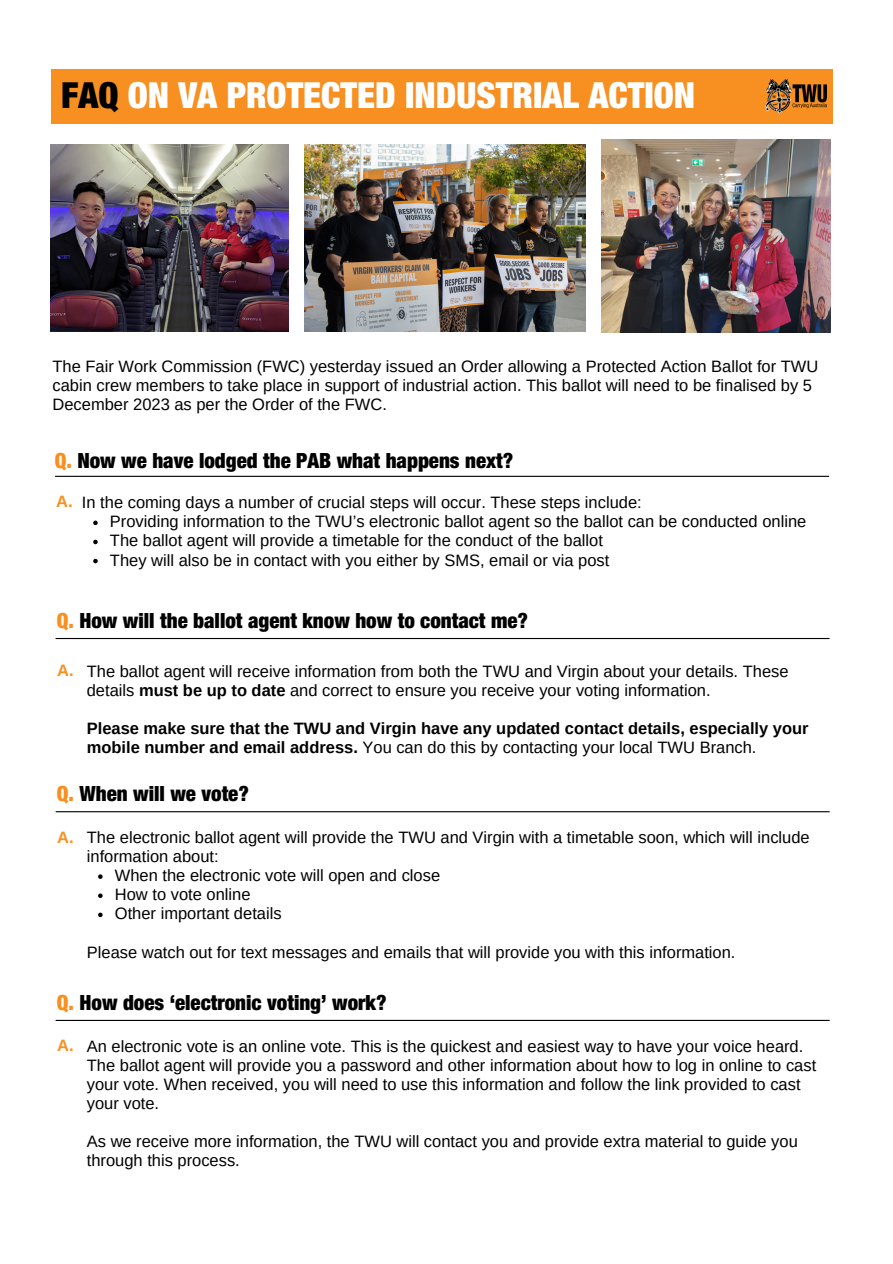
<style>
.page{position:relative;width:893px;height:1264px;background:#fff}
.page>*{position:absolute;margin:0;border:0;box-sizing:border-box;transform-origin:0 0}
.t1{font:900 condensed 36px "Helvetica Neue LT Std";color:#fff}
.t2{font:900 condensed 21px "Helvetica Neue LT Std";color:#000}
.t3{font:16.5px/19px "Arimo";color:#000}
.t4{font:700 16.5px/19px "Arimo";color:#000}
.t5{font:700 16.5px "Arimo";color:#f79020}
.s1{color:#000}
.s2{color:#f79020}
.s3{font-weight:700}
.s4{font-weight:400}
</style>
<div class="page">
<div style="left:51px;top:69px;width:781px;height:54px;background:#f79020"></div>
<img style="left:765px;top:79px;width:61px;height:34px">
<hr style="left:55px;top:476px;width:773px;height:1px;background:#000">
<hr style="left:56px;top:638px;width:773px;height:1px;background:#000">
<hr style="left:56px;top:811px;width:773px;height:1px;background:#000">
<hr style="left:56px;top:1019px;width:773px;height:1px;background:#000">
<img style="left:304px;top:145px;width:281px;height:186px">
<img style="left:51px;top:145px;width:237px;height:186px">
<img style="left:601px;top:140px;width:229px;height:192px">
<svg style="left:93px;top:520px;width:5px;height:5px"></svg>
<svg style="left:93px;top:539px;width:5px;height:5px"></svg>
<svg style="left:93px;top:559px;width:5px;height:4px"></svg>
<svg style="left:98px;top:874px;width:5px;height:4px"></svg>
<svg style="left:98px;top:893px;width:5px;height:5px"></svg>
<svg style="left:98px;top:912px;width:5px;height:5px"></svg>
<p class="t1" style="left:61px;top:82px;width:635px"><span class="s1">FAQ</span> ON VA PROTECTED INDUSTRIAL ACTION</p>
<p class="t3" style="left:53px;top:356px;width:767px">The Fair Work Commission (FWC) yesterday issued an Order allowing a Protected Action Ballot for TWU cabin crew members to take place in support of industrial action. This ballot will need to be finalised by 5<br>December 2023 as per the Order of the FWC.</p>
<p class="t2" style="left:55px;top:453px;width:460px"><span class="s2">Q.</span> Now we have lodged the PAB what happens next?</p>
<p class="t5" style="left:56px;top:492px;width:18px">A.</p>
<p class="t3" style="left:82px;top:493px;width:561px">In the coming days a number of crucial steps will occur. These steps include:</p>
<p class="t3" style="left:110px;top:512px;width:697px">Providing information to the TWU’s electronic ballot agent so the ballot can be conducted online</p>
<p class="t3" style="left:110px;top:531px;width:494px">The ballot agent will provide a timetable for the conduct of the ballot</p>
<p class="t3" style="left:110px;top:550px;width:501px">They will also be in contact with you either by SMS, email or via post</p>
<p class="t2" style="left:57px;top:613px;width:472px"><span class="s2">Q.</span> How will the ballot agent know how to contact me?</p>
<p class="t5" style="left:57px;top:661px;width:18px">A.</p>
<p class="t3" style="left:87px;top:661px;width:703px">The ballot agent will receive information from both the TWU and Virgin about your details. These details <span class="s3">must be up to date</span> and correct to ensure you receive your voting information.</p>
<p class="t4" style="left:87px;top:718px;width:723px">Please make sure that the TWU and Virgin have any updated contact details, especially your mobile number and email address. <span class="s4">You can do this by contacting your local TWU Branch.</span></p>
<p class="t2" style="left:57px;top:786px;width:193px"><span class="s2">Q.</span> When will we vote?</p>
<p class="t5" style="left:57px;top:827px;width:18px">A.</p>
<p class="t3" style="left:115px;top:865px;width:327px">When the electronic vote will open and close</p>
<p class="t3" style="left:115px;top:885px;width:137px">How to vote online</p>
<p class="t3" style="left:115px;top:904px;width:168px">Other important details</p>
<p class="t3" style="left:87px;top:827px;width:724px">The electronic ballot agent will provide the TWU and Virgin with a timetable soon, which will include information about:</p>
<p class="t3" style="left:87px;top:942px;width:650px">Please watch out for text messages and emails that will provide you with this information.</p>
<p class="t2" style="left:57px;top:994px;width:331px"><span class="s2">Q.</span> How does ‘electronic voting’ work?</p>
<p class="t5" style="left:57px;top:1036px;width:18px">A.</p>
<p class="t3" style="left:87px;top:1036px;width:730px">An electronic vote is an online vote. This is the quickest and easiest way to have your voice heard.<br>The ballot agent will provide you a password and other information about how to log in online to cast your vote. When received, you will need to use this information and follow the link provided to cast your vote.</p>
<p class="t3" style="left:87px;top:1131px;width:712px">As we receive more information, the TWU will contact you and provide extra material to guide you through this process.</p>
</div>
